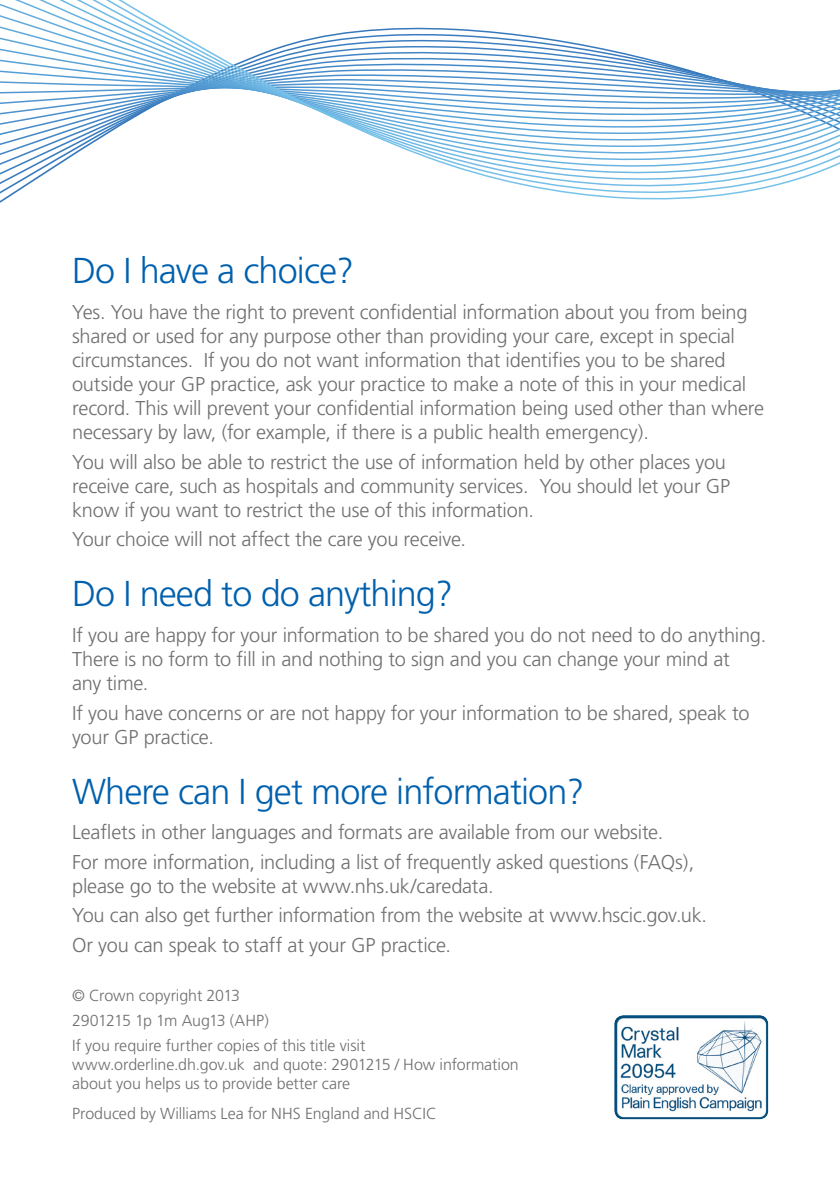
<style>
.page{position:relative;width:840px;height:1191px;background:#fff}
.page>*{position:absolute;margin:0;border:0;box-sizing:border-box;transform-origin:0 0}
.t1{font:300 36px "Frutiger";letter-spacing:-.025em;color:#0060ad}
.main_text{font:300 20px/24px "Frutiger";letter-spacing:-.01em;color:#6f6f6e}
.main_text-2{font:300 16px/19.2px "Frutiger";letter-spacing:-.005em;color:#6f6f6e}
.main_text-3{font:300 16px "Frutiger";letter-spacing:-.045em;color:#6f6f6e}
</style>
<div class="page">
<svg style="left:0;top:0;width:839px;height:203px"></svg>
<img style="left:615px;top:1016px;width:151px;height:102px">
<div style="left:612px;top:1013px;width:157px;height:108px;border:2px solid #fff;border-radius:10px"></div>
<p class="t1" style="left:72px;top:251px;width:283px">Do I have a choice?</p>
<h4 class="main_text" style="left:72px;top:300px;width:693px">Yes. You have the right to prevent confidential information about you from being shared or used for any purpose other than providing your care, except in special circumstances. If you do not want information that identifies you to be shared outside your GP practice, ask your practice to make a note of this in your medical record. This will prevent your confidential information being used other than where necessary by law, (for example, if there is a public health emergency).</h4>
<h4 class="main_text" style="left:72px;top:449px;width:659px">You will also be able to restrict the use of information held by other places you receive care, such as hospitals and community services. You should let your GP know if you want to restrict the use of this information.</h4>
<h4 class="main_text" style="left:72px;top:527px;width:395px">Your choice will not affect the care you receive.</h4>
<p class="t1" style="left:72px;top:573px;width:382px">Do I need to do anything?</p>
<h4 class="main_text" style="left:72px;top:623px;width:695px">If you are happy for your information to be shared you do not need to do anything.<br>There is no form to fill in and nothing to sign and you can change your mind at<br>any time.</h4>
<h4 class="main_text" style="left:72px;top:700px;width:678px">If you have concerns or are not happy for your information to be shared, speak to your GP practice.</h4>
<p class="t1" style="left:72px;top:771px;width:513px">Where can I get more information?</p>
<h4 class="main_text" style="left:72px;top:820px;width:592px">Leaflets in other languages and formats are available from our website.</h4>
<h4 class="main_text" style="left:72px;top:850px;width:623px">For more information, including a list of frequently asked questions (FAQs), please go to the website at www.nhs.uk/caredata.</h4>
<h4 class="main_text" style="left:72px;top:903px;width:636px">You can also get further information from the website at www.hscic.gov.uk.</h4>
<h4 class="main_text" style="left:72px;top:933px;width:380px">Or you can speak to staff at your GP practice.</h4>
<h4 class="main_text-2" style="left:72px;top:985px;width:169px">© Crown copyright 2013</h4>
<h4 class="main_text-3" style="left:72px;top:1011px;width:198px">2901215 1p 1m Aug13 (AHP)</h4>
<h4 class="main_text-2" style="left:72px;top:1035px;width:448px">If you require further copies of this title visit www.orderline.dh.gov.uk and quote: 2901215 / How information about you helps us to provide better care</h4>
<h4 class="main_text-2" style="left:72px;top:1103px;width:366px">Produced by Williams Lea for NHS England and HSCIC</h4>
</div>
